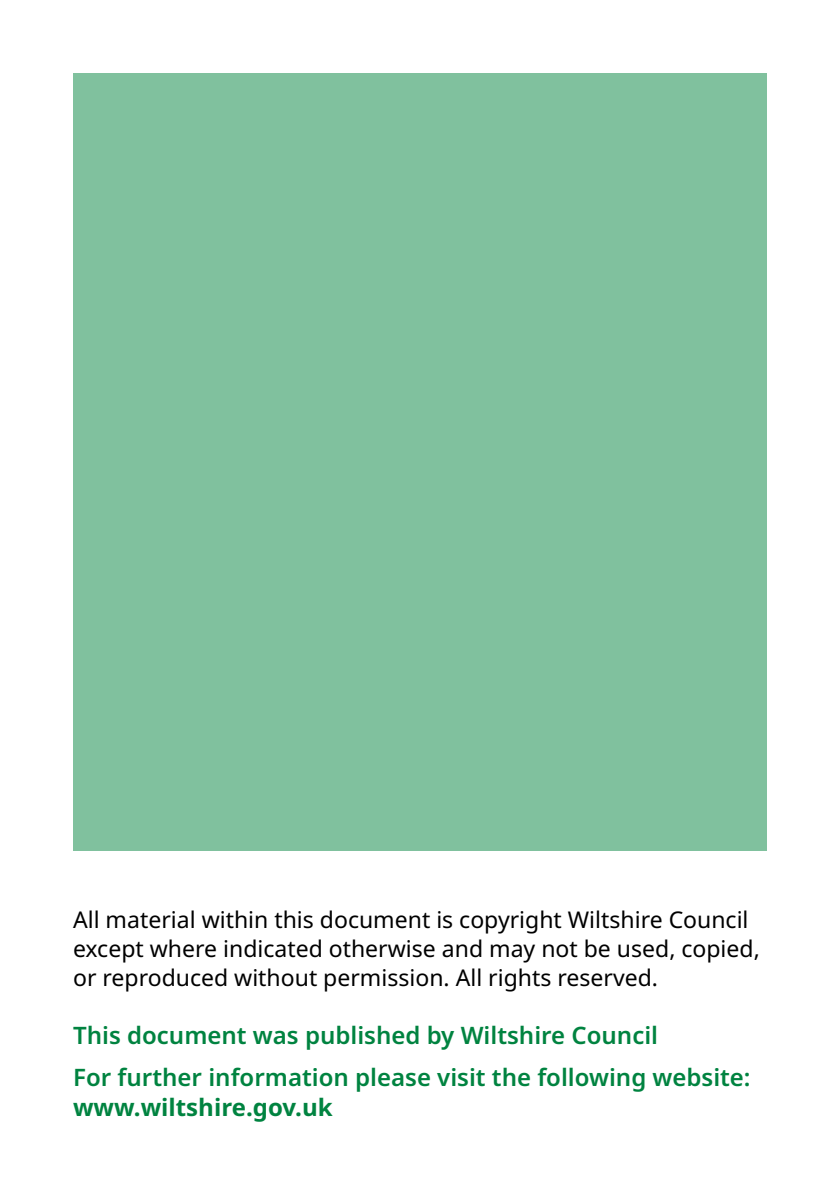
<style>
.page{position:relative;width:840px;height:1191px;background:#fff}
.page>*{position:absolute;margin:0;border:0;box-sizing:border-box;transform-origin:0 0}
.t1{font:600 24px/41.4px "Noto Sans";color:#008340}
.t2{font:700 24px "Noto Sans";color:#008340}
.t3{font:23px/29px "Noto Sans";color:#000}
</style>
<div class="page">
<div style="left:73px;top:73px;width:693px;height:777px;background:#80c19e"></div>
<p class="t3" style="left:73px;top:905px;width:688px">All material within this document is copyright Wiltshire Council except where indicated otherwise and may not be used, copied, or reproduced without permission. All rights reserved.</p>
<p class="t1" style="left:73px;top:1015px;width:678px">This document was published by Wiltshire Council<br>For further information please visit the following website:</p>
<p class="t2" style="left:73px;top:1089px;width:261px">www.wiltshire.gov.uk</p>
</div>
